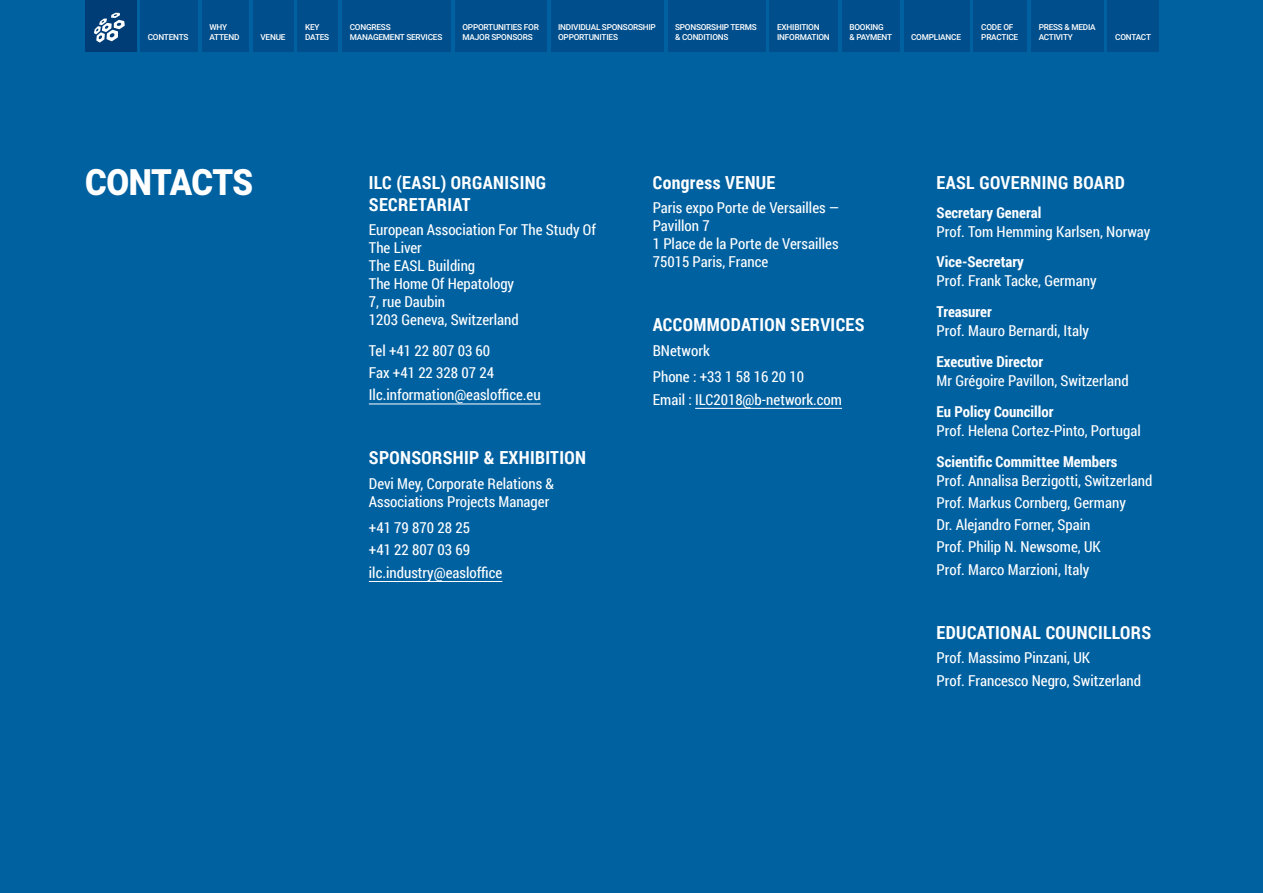
<style>
.page{position:relative;width:1263px;height:893px;background:#0061a1}
.page>*{position:absolute;margin:0;border:0;box-sizing:border-box;transform-origin:0 0}
.t1{font:900 36.3px "Roboto";letter-spacing:-.02em;color:#fff;scale:.91 1}
.t2{font:700 18px/21.6px "Roboto Condensed";letter-spacing:.02em;color:#fff}
.t3{font:15px/18px "Roboto Condensed";color:#fff}
.t4{font:700 15px "Roboto Condensed";color:#fff}
.t5{font:500 8.25px/9.9px "Roboto";letter-spacing:-.025em;color:#fff}
</style>
<div class="page">
<div style="left:85px;top:0;width:51px;height:51px;background:#003d76"></div>
<svg style="left:94px;top:13px;width:31px;height:30px"></svg>
<div style="left:551px;top:0;width:112px;height:51px;background:#004e8b"></div>
<div style="left:668px;top:0;width:97px;height:51px;background:#004e8b"></div>
<div style="left:842px;top:0;width:57px;height:51px;background:#004e8b"></div>
<div style="left:904px;top:0;width:65px;height:51px;background:#004e8b"></div>
<div style="left:974px;top:0;width:53px;height:51px;background:#004e8b"></div>
<div style="left:1031px;top:0;width:72px;height:51px;background:#004e8b"></div>
<div style="left:1108px;top:0;width:51px;height:51px;background:#004e8b"></div>
<div style="left:140px;top:0;width:58px;height:51px;background:#004e8b"></div>
<div style="left:202px;top:0;width:47px;height:51px;background:#004e8b"></div>
<div style="left:253px;top:0;width:40px;height:51px;background:#004e8b"></div>
<div style="left:298px;top:0;width:40px;height:51px;background:#004e8b"></div>
<div style="left:342px;top:0;width:109px;height:51px;background:#004e8b"></div>
<div style="left:455px;top:0;width:91px;height:51px;background:#004e8b"></div>
<div style="left:770px;top:0;width:68px;height:51px;background:#004e8b"></div>
<hr style="left:369px;top:404px;width:172px;height:1px;background:#fff">
<hr style="left:369px;top:581px;width:133px;height:1px;background:#fff">
<hr style="left:695px;top:408px;width:147px;height:1px;background:#fff">
<p class="t5" style="left:209px;top:22px;width:31px">WHY<br>ATTEND</p>
<p class="t5" style="left:260px;top:32px;width:27px">VENUE</p>
<p class="t5" style="left:305px;top:22px;width:26px">KEY<br>DATES</p>
<p class="t5" style="left:350px;top:22px;width:94px">CONGRESS<br>MANAGEMENT SERVICES</p>
<p class="t5" style="left:462px;top:22px;width:78px">OPPORTUNITIES FOR<br>MAJOR SPONSORS</p>
<p class="t5" style="left:777px;top:22px;width:54px">EXHIBITION<br>INFORMATION</p>
<p class="t5" style="left:558px;top:22px;width:99px">INDIVIDUAL SPONSORSHIP<br>OPPORTUNITIES</p>
<p class="t5" style="left:675px;top:22px;width:83px">SPONSORSHIP TERMS &amp; CONDITIONS</p>
<p class="t5" style="left:849px;top:22px;width:44px">BOOKING<br>&amp; PAYMENT</p>
<p class="t5" style="left:911px;top:32px;width:51px">COMPLIANCE</p>
<p class="t5" style="left:981px;top:22px;width:39px">CODE OF<br>PRACTICE</p>
<p class="t5" style="left:1039px;top:22px;width:59px">PRESS &amp; MEDIA</p>
<p class="t5" style="left:148px;top:32px;width:42px">CONTENTS</p>
<p class="t5" style="left:1039px;top:32px;width:36px">ACTIVITY</p>
<p class="t5" style="left:1115px;top:32px;width:37px">CONTACT</p>
<h1 class="t1" style="left:85px;top:156px;width:186px">CONTACTS</h1>
<p class="t2" style="left:369px;top:171px;width:179px">ILC (EASL) ORGANISING<br>SECRETARIAT</p>
<p class="t3" style="left:369px;top:220px;width:229px">European Association For The Study Of<br>The Liver<br>The EASL Building<br>The Home Of Hepatology<br>7, rue Daubin<br>1203 Geneva, Switzerland</p>
<p class="t3" style="left:369px;top:339px;width:173px;line-height:22.2px">Tel +41 22 807 03 60<br>Fax +41 22 328 07 24<br>Ilc.information@easloffice.eu</p>
<p class="t2" style="left:369px;top:446px;width:219px">SPONSORSHIP &amp; EXHIBITION</p>
<p class="t3" style="left:369px;top:474px;width:187px">Devi Mey, Corporate Relations &amp;<br>Associations Projects Manager</p>
<p class="t3" style="left:369px;top:516px;width:135px;line-height:22.2px">+41 79 870 28 25<br>+41 22 807 03 69 ilc.industry@easloffice</p>
<p class="t2" style="left:653px;top:171px;width:124px">Congress VENUE</p>
<p class="t3" style="left:653px;top:198px;width:188px">Paris expo Porte de Versailles —<br>Pavillon 7<br>1 Place de la Porte de Versailles<br>75015 Paris, France</p>
<p class="t2" style="left:653px;top:314px;width:213px">ACCOMMODATION SERVICES</p>
<p class="t3" style="left:653px;top:337px;width:153px;line-height:26.5px">BNetwork<br>Phone : +33 1 58 16 20 10</p>
<p class="t3" style="left:653px;top:390px;width:191px">Email : ILC2018@b-network.com</p>
<p class="t2" style="left:936px;top:171px;width:190px">EASL GOVERNING BOARD</p>
<p class="t4" style="left:936px;top:202px;width:106px">Secretary General</p>
<p class="t3" style="left:936px;top:222px;width:215px">Prof. Tom Hemming Karlsen, Norway</p>
<p class="t4" style="left:936px;top:251px;width:89px">Vice-Secretary</p>
<p class="t3" style="left:936px;top:272px;width:161px">Prof. Frank Tacke, Germany</p>
<p class="t4" style="left:936px;top:301px;width:57px">Treasurer</p>
<p class="t3" style="left:936px;top:321px;width:154px">Prof. Mauro Bernardi, Italy</p>
<p class="t4" style="left:936px;top:351px;width:108px">Executive Director</p>
<p class="t3" style="left:936px;top:371px;width:194px">Mr Grégoire Pavillon, Switzerland</p>
<p class="t4" style="left:936px;top:401px;width:118px">Eu Policy Councillor</p>
<p class="t3" style="left:936px;top:421px;width:206px">Prof. Helena Cortez-Pinto, Portugal</p>
<p class="t4" style="left:936px;top:451px;width:182px">Scientific Committee Members</p>
<p class="t3" style="left:936px;top:469px;width:217px;line-height:22.2px">Prof. Annalisa Berzigotti, Switzerland<br>Prof. Markus Cornberg, Germany<br>Dr. Alejandro Forner, Spain<br>Prof. Philip N. Newsome, UK<br>Prof. Marco Marzioni, Italy</p>
<p class="t2" style="left:936px;top:621px;width:216px">EDUCATIONAL COUNCILLORS</p>
<p class="t3" style="left:936px;top:646px;width:206px;line-height:22.2px">Prof. Massimo Pinzani, UK<br>Prof. Francesco Negro, Switzerland</p>
</div>
